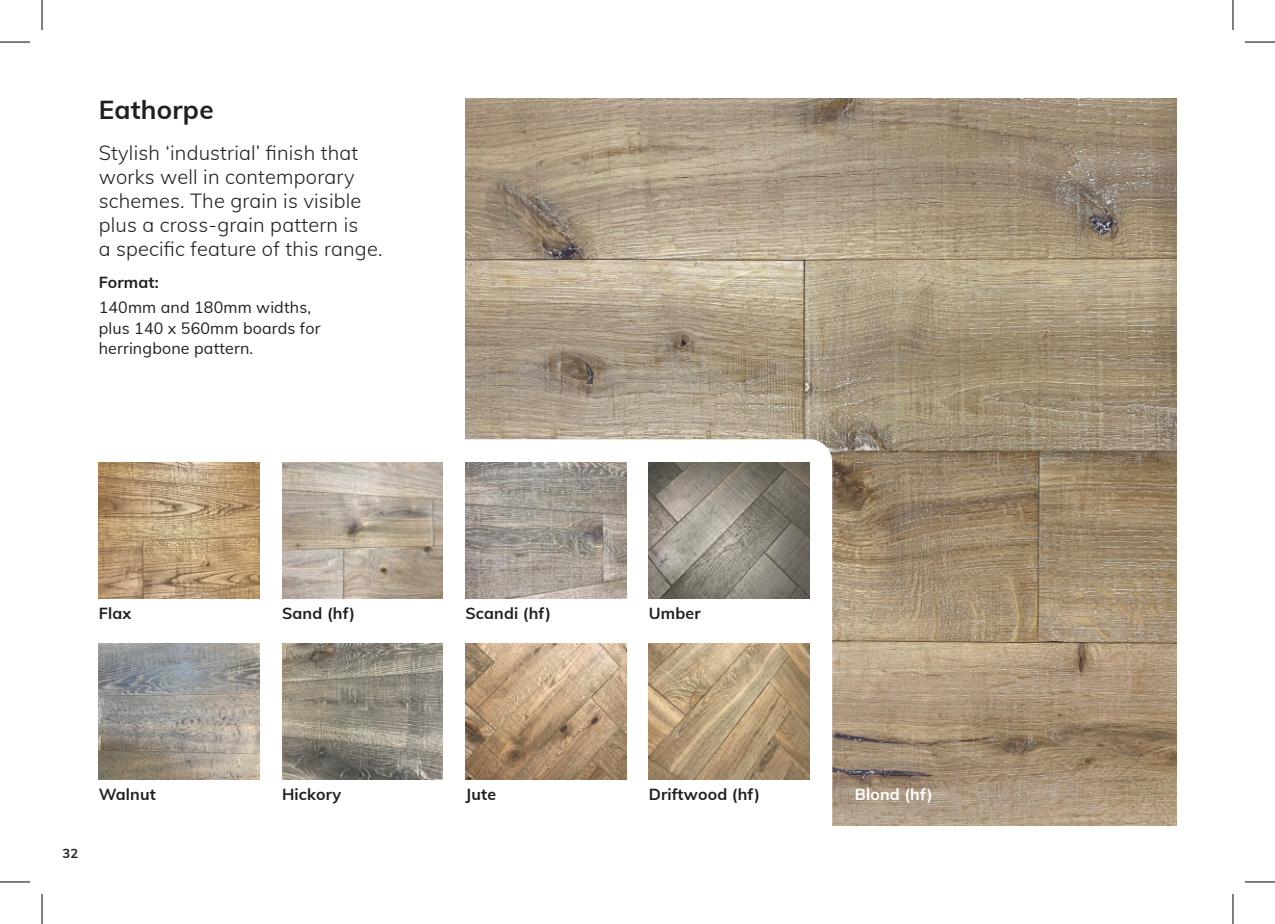
<style>
.page{position:relative;width:1275px;height:924px;background:#fff}
.page>*{position:absolute;margin:0;border:0;box-sizing:border-box;transform-origin:0 0}
.t1{font:700 26px "Mulish";letter-spacing:.01em;color:#231f20}
.t2{font:300 20px/24px "Mulish";letter-spacing:.01em;color:#231f20}
.t3{font:700 16px "Mulish";letter-spacing:.01em;color:#231f20}
.t4{font:16px/20px "Mulish";letter-spacing:.01em;color:#231f20}
.t5{font:700 16px "Mulish";letter-spacing:.01em;color:#fff}
.t6{font:700 13px "Mulish";color:#231f20}
</style>
<div class="page">
<img style="left:465px;top:99px;width:711px;height:725px">
<svg style="left:465px;top:439px;width:367px;height:385px"></svg>
<img style="left:99px;top:462px;width:160px;height:136px">
<img style="left:99px;top:643px;width:160px;height:136px">
<img style="left:282px;top:462px;width:161px;height:136px">
<img style="left:282px;top:643px;width:161px;height:136px">
<img style="left:465px;top:462px;width:161px;height:136px">
<img style="left:465px;top:643px;width:161px;height:136px">
<img style="left:649px;top:462px;width:160px;height:136px">
<img style="left:649px;top:643px;width:160px;height:136px">
<hr style="left:0;top:42px;width:30px;height:1px;background:#000">
<hr style="left:1245px;top:42px;width:30px;height:1px;background:#000">
<hr style="left:0;top:881px;width:30px;height:1px;background:#000">
<hr style="left:1245px;top:881px;width:30px;height:1px;background:#000">
<hr style="left:42px;top:0;width:1px;height:30px;background:#000">
<hr style="left:42px;top:893px;width:1px;height:30px;background:#000">
<hr style="left:1232px;top:0;width:1px;height:30px;background:#000">
<hr style="left:1232px;top:893px;width:1px;height:30px;background:#000">
<h1 class="t1" style="left:99px;top:99px;width:116px">Eathorpe</h1>
<p class="t2" style="left:99px;top:140px;width:285px">Stylish ‘industrial’ finish that works well in contemporary schemes. The grain is visible plus a cross-grain pattern is<br>a specific feature of this range.</p>
<p class="t3" style="left:99px;top:275px;width:62px">Format:</p>
<p class="t4" style="left:99px;top:297px;width:223px">140mm and 180mm widths, plus 140 x 560mm boards for herringbone pattern.</p>
<p class="t3" style="left:99px;top:606px;width:34px">Flax</p>
<p class="t3" style="left:282px;top:606px;width:75px">Sand (hf)</p>
<p class="t3" style="left:465px;top:606px;width:87px">Scandi (hf)</p>
<p class="t3" style="left:649px;top:606px;width:53px">Umber</p>
<p class="t6" style="left:62px;top:847px;width:17px">32</p>
<p class="t3" style="left:99px;top:787px;width:59px">Walnut</p>
<p class="t5" style="left:855px;top:787px;width:79px">Blond (hf)</p>
<p class="t3" style="left:649px;top:787px;width:113px">Driftwood (hf)</p>
<p class="t3" style="left:282px;top:787px;width:61px">Hickory</p>
<p class="t3" style="left:465px;top:787px;width:32px">Jute</p>
</div>
